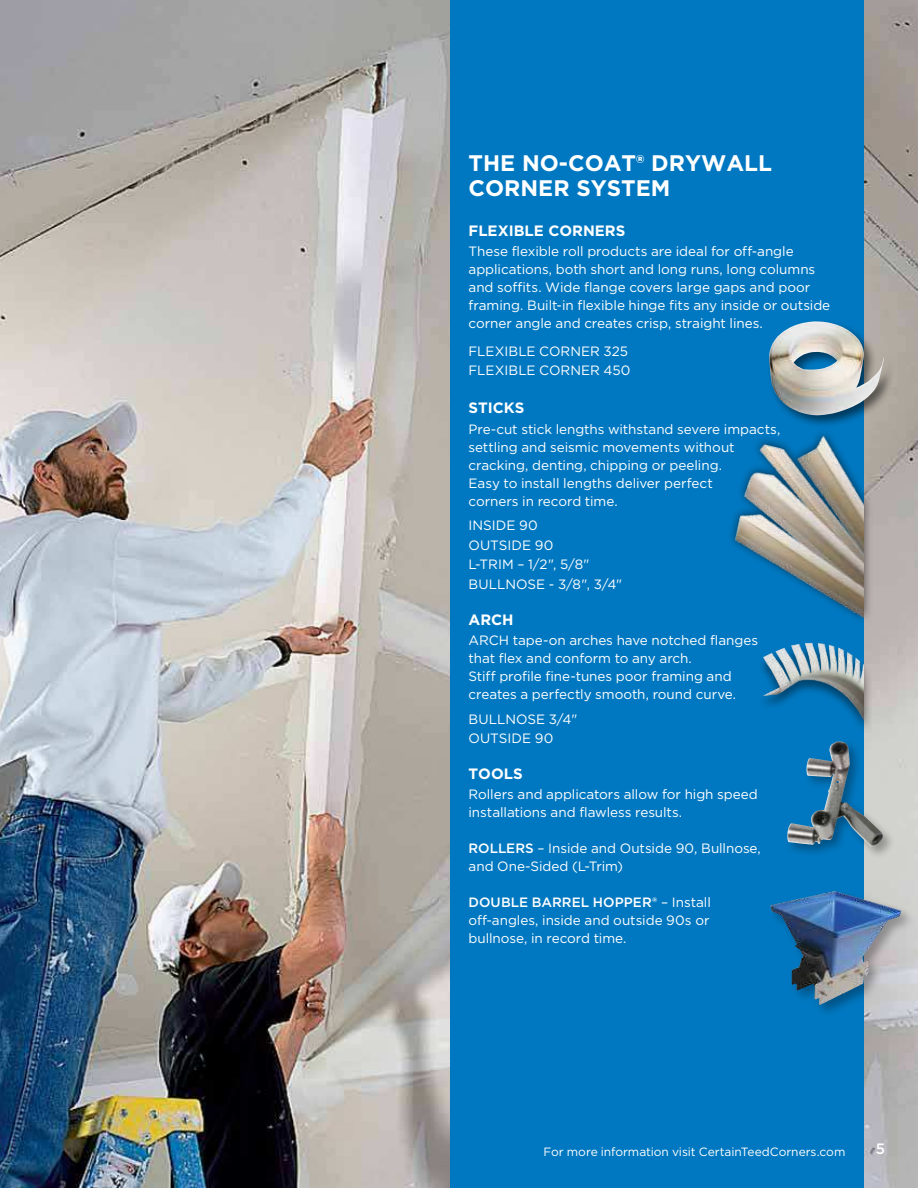
<style>
.page{position:relative;width:918px;height:1188px;background:#fff}
.page>*{position:absolute;margin:0;border:0;box-sizing:border-box;transform-origin:0 0}
.t1{font:700 22.5px/25.5px "Gotham";color:#fff}
.t2{font:700 15px "Gotham";color:#fff}
.t3{font:500 15px "Gotham";color:#fff}
.t4{font:13.5px/18px "Gotham";letter-spacing:-.005em;color:#fff}
.t5{font:12px "Gotham";letter-spacing:-.005em;color:#fff}
.s1{font-weight:500}
</style>
<div class="page">
<img style="left:0;top:0;width:918px;height:1188px">
<img style="left:0;top:783px;width:1px;height:405px">
<div style="left:451px;top:0;width:413px;height:1188px;background:#0078c1"></div>
<div style="left:768px;top:888px;width:147px;height:130px;background:#000;opacity:.3"></div>
<img style="left:770px;top:891px;width:131px;height:114px">
<div style="left:785px;top:739px;width:111px;height:121px;background:#000;opacity:.3"></div>
<img style="left:787px;top:741px;width:96px;height:106px">
<div style="left:767px;top:319px;width:130px;height:110px;background:#000;opacity:.53"></div>
<img style="left:769px;top:321px;width:115px;height:94px">
<div style="left:727px;top:427px;width:146px;height:197px;background:#000;opacity:.55"></div>
<img style="left:727px;top:421px;width:137px;height:203px">
<div style="left:756px;top:642px;width:116px;height:92px;background:#000;opacity:.45"></div>
<img style="left:761px;top:643px;width:103px;height:78px">
<h1 class="t1" style="left:469px;top:151px;width:305px">THE NO-COAT® DRYWALL<br>CORNER SYSTEM</h1>
<p class="t2" style="left:469px;top:224px;width:158px">FLEXIBLE CORNERS</p>
<p class="t4" style="left:469px;top:243px;width:363px">These flexible roll products are ideal for off-angle applications, both short and long runs, long columns and soffits. Wide flange covers large gaps and poor framing. Built-in flexible hinge fits any inside or outside corner angle and creates crisp, straight lines.</p>
<p class="t4" style="left:469px;top:342px;width:164px;line-height:19.5px">FLEXIBLE CORNER 325<br>FLEXIBLE CORNER 450</p>
<p class="t2" style="left:469px;top:401px;width:57px">STICKS</p>
<p class="t4" style="left:469px;top:421px;width:313px">Pre-cut stick lengths withstand severe impacts, settling and seismic movements without cracking, denting, chipping or peeling.<br>Easy to install lengths deliver perfect<br>corners in record time.</p>
<p class="t4" style="left:469px;top:516px;width:155px;line-height:19.5px">INSIDE 90<br>OUTSIDE 90<br>L-TRIM – 1/2", 5/8"<br>BULLNOSE - 3/8", 3/4"</p>
<p class="t2" style="left:469px;top:613px;width:47px">ARCH</p>
<p class="t4" style="left:469px;top:632px;width:291px">ARCH tape-on arches have notched flanges that flex and conform to any arch.<br>Stiff profile fine-tunes poor framing and creates a perfectly smooth, round curve.</p>
<p class="t4" style="left:469px;top:710px;width:110px;line-height:19.5px">BULLNOSE 3/4"<br>OUTSIDE 90</p>
<p class="t2" style="left:469px;top:767px;width:56px">TOOLS</p>
<p class="t4" style="left:469px;top:786px;width:291px">Rollers and applicators allow for high speed installations and flawless results.</p>
<p class="t4" style="left:469px;top:840px;width:294px"><span class="s1">ROLLERS</span> – Inside and Outside 90, Bullnose, and One-Sided (L-Trim)</p>
<p class="t4" style="left:469px;top:894px;width:244px;text-align:justify"><span class="s1">DOUBLE BARREL HOPPER®</span> – Install off-angles, inside and outside 90s or bullnose, in record time.</p>
<p class="t5" style="left:544px;top:1146px;width:303px">For more information visit CertainTeedCorners.com</p>
<p class="t3" style="left:876px;top:1142px;width:11px">5</p>
</div>
